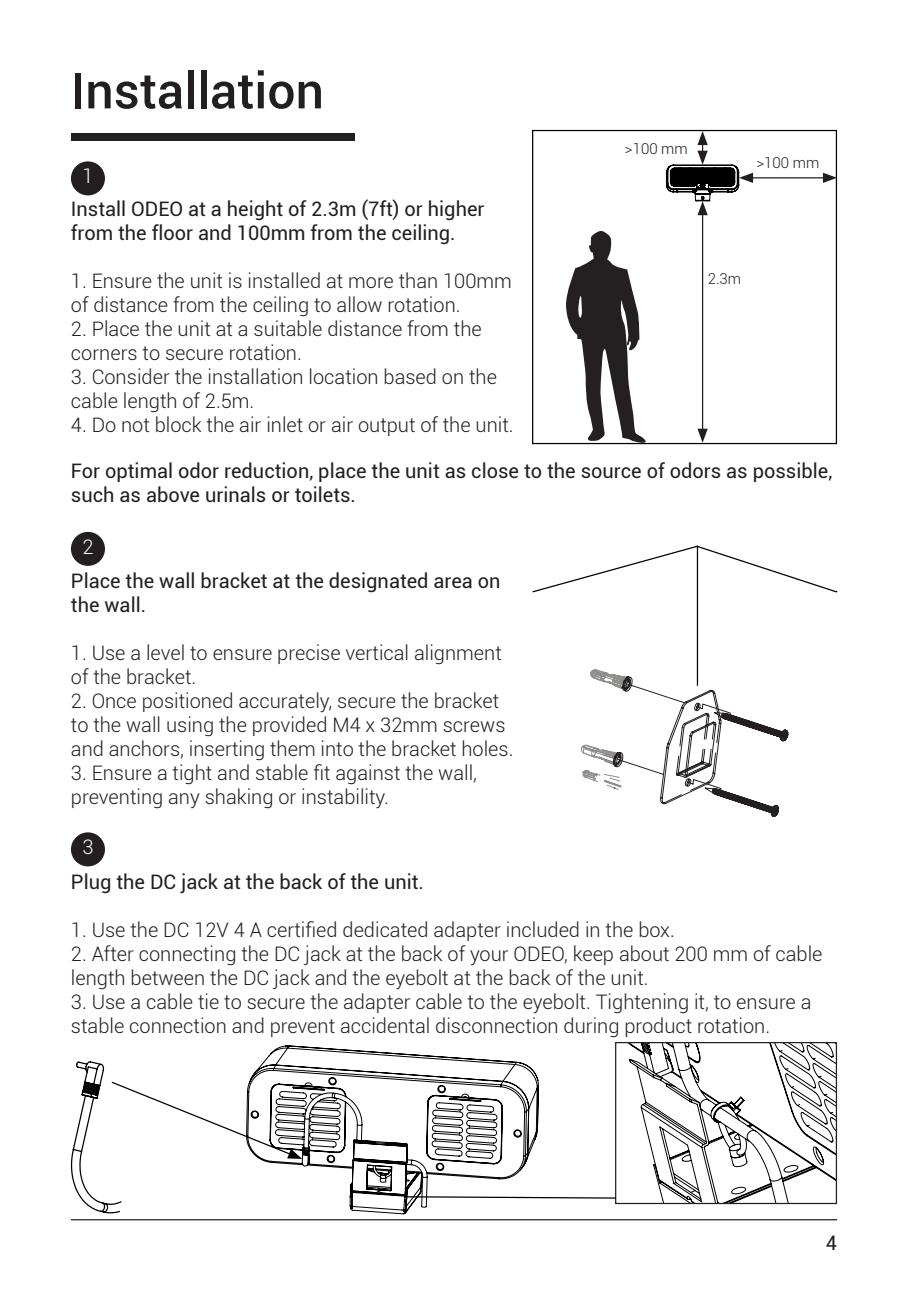
<style>
.page{position:relative;width:908px;height:1290px;background:#fff}
.page>*{position:absolute;margin:0;border:0;box-sizing:border-box;transform-origin:0 0}
.t1{font:500 50px "Roboto";color:#231f20}
.t2{font:300 20px/24px "Roboto";color:#231f20}
.t3{font:20px/24px "Roboto";color:#231f20}
.t4{font:300 20px "Roboto";color:#fff}
.t5{font:300 15px "Roboto";color:#231f20}
</style>
<div class="page">
<hr style="left:71px;top:1219px;width:765px;height:1px;background:#231f20">
<div style="left:531px;top:130px;width:305px;height:314px;border:1px solid #000"></div>
<div style="left:71px;top:161px;width:34px;height:34px;background:#231f20;border-radius:50%"></div>
<div style="left:71px;top:133px;width:283px;height:8px;background:#231f20"></div>
<svg style="left:565px;top:230px;width:83px;height:215px"></svg>
<hr style="left:701px;top:211px;width:2px;height:222px;background:#231f20">
<svg style="left:697px;top:429px;width:10px;height:14px"></svg>
<hr style="left:748px;top:177px;width:78px;height:1px;background:#231f20">
<svg style="left:822px;top:173px;width:14px;height:10px"></svg>
<svg style="left:665px;top:131px;width:87px;height:84px"></svg>
<svg style="left:532px;top:545px;width:306px;height:48px"></svg>
<div style="left:71px;top:532px;width:34px;height:34px;background:#231f20;border-radius:50%"></div>
<svg style="left:581px;top:669px;width:207px;height:148px"></svg>
<hr style="left:696px;top:546px;width:1px;height:140px;background:#000">
<div style="left:71px;top:832px;width:34px;height:34px;background:#231f20;border-radius:50%"></div>
<svg style="left:265px;top:1045px;width:162px;height:169px"></svg>
<svg style="left:403px;top:1042px;width:433px;height:161px"></svg>
<svg style="left:70px;top:1060px;width:232px;height:154px"></svg>
<p class="t1" style="left:71px;top:55px;width:254px">Installation</p>
<p class="t4" style="left:82px;top:162px;width:13px">1</p>
<p class="t5" style="left:624px;top:138px;width:64px">&gt;100 mm</p>
<p class="t5" style="left:756px;top:152px;width:64px">&gt;100 mm</p>
<p class="t3" style="left:71px;top:196px;width:415px">Install ODEO at a height of 2.3m (7ft) or higher from the floor and 100mm from the ceiling.</p>
<p class="t2" style="left:71px;top:268px;width:442px">1. Ensure the unit is installed at more than 100mm of distance from the ceiling to allow rotation.</p>
<p class="t2" style="left:71px;top:316px;width:412px">2. Place the unit at a suitable distance from the corners to secure rotation.</p>
<p class="t2" style="left:71px;top:364px;width:427px">3. Consider the installation location based on the cable length of 2.5m.</p>
<p class="t2" style="left:71px;top:412px;width:444px">4. Do not block the air inlet or air output of the unit.</p>
<p class="t3" style="left:71px;top:458px;width:762px">For optimal odor reduction, place the unit as close to the source of odors as possible, such as above urinals or toilets.</p>
<p class="t5" style="left:707px;top:268px;width:35px">2.3m</p>
<p class="t4" style="left:82px;top:533px;width:13px">2</p>
<p class="t3" style="left:71px;top:568px;width:431px">Place the wall bracket at the designated area on the wall.</p>
<p class="t2" style="left:71px;top:640px;width:432px">1. Use a level to ensure precise vertical alignment of the bracket.</p>
<p class="t2" style="left:71px;top:688px;width:444px">2. Once positioned accurately, secure the bracket to the wall using the provided M4 x 32mm screws and anchors, inserting them into the bracket holes.</p>
<p class="t2" style="left:71px;top:760px;width:407px">3. Ensure a tight and stable fit against the wall, preventing any shaking or instability.</p>
<p class="t4" style="left:82px;top:833px;width:13px">3</p>
<p class="t3" style="left:71px;top:869px;width:354px">Plug the DC jack at the back of the unit.</p>
<p class="t2" style="left:71px;top:917px;width:605px">1. Use the DC 12V 4 A certified dedicated adapter included in the box.</p>
<p class="t2" style="left:71px;top:941px;width:752px">2. After connecting the DC jack at the back of your ODEO, keep about 200 mm of cable length between the DC jack and the eyebolt at the back of the unit.</p>
<p class="t2" style="left:71px;top:989px;width:741px">3. Use a cable tie to secure the adapter cable to the eyebolt. Tightening it, to ensure a stable connection and prevent accidental disconnection during product rotation.</p>
<p class="t3" style="left:825px;top:1230px;width:13px">4</p>
</div>
